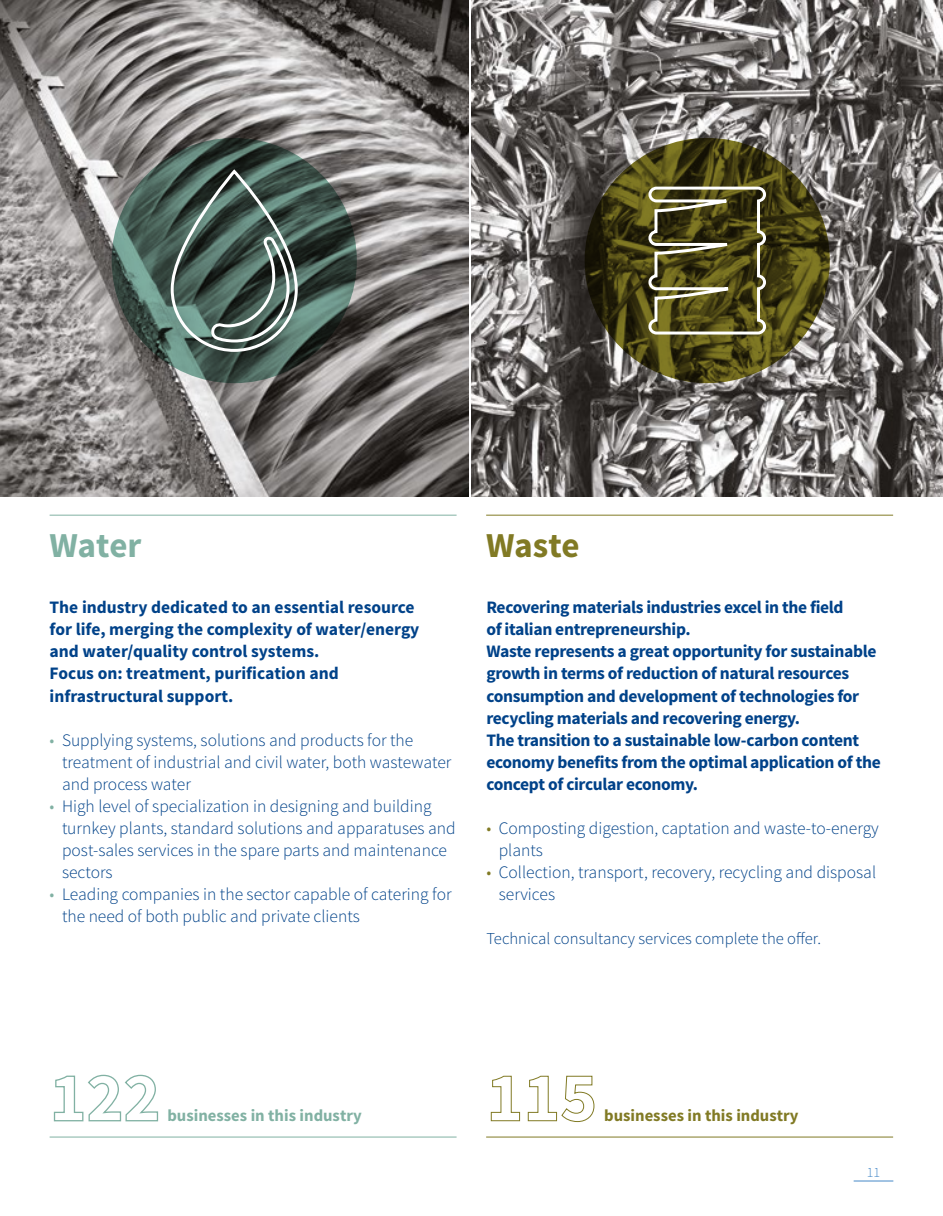
<style>
.page{position:relative;width:943px;height:1216px;background:#fff}
.page>*{position:absolute;margin:0;border:0;box-sizing:border-box;transform-origin:0 0}
.t1{font:700 35px "Source Sans Pro";letter-spacing:-.005em;color:#81b1a3}
.t2{font:700 35px "Source Sans Pro";letter-spacing:-.005em;color:#817a24}
.t3{font:300 17.5px/22.1px "Source Sans Pro";color:#004289}
.t4{font:700 17.5px/22.1px "Source Sans Pro";letter-spacing:-.02em;color:#004289}
.t5{font:700 17.5px/22.1px "Source Sans Pro";color:#004289}
.t6{font:300 16.62px "Source Sans Pro";color:#004289}
.t7{font:700 16.62px "Source Sans Pro";color:#81b1a3}
.t8{font:700 16.62px "Source Sans Pro";color:#817a24}
.t9{font:300 14px "Source Sans Pro";color:#4689c8}
.s1{color:#81b1a3}
.s2{color:#817a24}
</style>
<div class="page">
<hr style="left:853px;top:1180px;width:40px;height:1px;background:#4689c8">
<img style="left:0;top:0;width:469px;height:496px">
<svg style="left:112px;top:138px;width:245px;height:245px;background:#445b53"></svg>
<img style="left:471px;top:0;width:472px;height:496px">
<svg style="left:169px;top:168px;width:130px;height:185px;background:#556962"></svg>
<hr style="left:50px;top:515px;width:406px;height:1px;background:#81b1a3">
<hr style="left:50px;top:1136px;width:406px;height:1px;background:#81b1a3">
<hr style="left:486px;top:515px;width:407px;height:1px;background:#817a24">
<hr style="left:486px;top:1136px;width:407px;height:1px;background:#817a24">
<svg style="left:584px;top:138px;width:245px;height:245px;background:#484213"></svg>
<svg style="left:647px;top:185px;width:120px;height:151px;background:#676239"></svg>
<svg style="left:53px;top:1074px;width:106px;height:47px"></svg>
<svg style="left:490px;top:1075px;width:30px;height:46px"></svg>
<svg style="left:527px;top:1075px;width:68px;height:47px"></svg>
<h1 class="t1" style="left:50px;top:523px;width:93px">Water</h1>
<h1 class="t2" style="left:486px;top:523px;width:95px">Waste</h1>
<p class="t5" style="left:50px;top:597px;width:371px">The industry dedicated to an essential resource for life, merging the complexity of water/energy and water/quality control systems.<br>Focus on: treatment, purification and infrastructural support.</p>
<p class="t3" style="left:62px;top:729px;width:391px;text-indent:-12px"><span class="s1">•</span> Supplying systems, solutions and products for the treatment of industrial and civil water, both wastewater and process water</p>
<p class="t3" style="left:62px;top:795px;width:395px;text-indent:-12px"><span class="s1">•</span> High level of specialization in designing and building turnkey plants, standard solutions and apparatuses and post-sales services in the spare parts and maintenance sectors</p>
<p class="t3" style="left:62px;top:883px;width:391px;text-indent:-12px"><span class="s1">•</span> Leading companies in the sector capable of catering for the need of both public and private clients</p>
<p class="t4" style="left:486px;top:597px;width:396px">Recovering materials industries excel in the field<br>of italian entrepreneurship.<br>Waste represents a great opportunity for sustainable growth in terms of reduction of natural resources consumption and development of technologies for recycling materials and recovering energy.<br>The transition to a sustainable low-carbon content economy benefits from the optimal application of the concept of circular economy.</p>
<p class="t3" style="left:499px;top:817px;width:381px;text-indent:-12px"><span class="s2">•</span> Composting digestion, captation and waste-to-energy plants</p>
<p class="t3" style="left:499px;top:861px;width:379px;text-indent:-12px"><span class="s2">•</span> Collection, transport, recovery, recycling and disposal services</p>
<p class="t6" style="left:486px;top:928px;width:336px">Technical consultancy services complete the offer.</p>
<p class="t7" style="left:167px;top:1104px;width:196px">businesses in this industry</p>
<p class="t8" style="left:604px;top:1104px;width:196px">businesses in this industry</p>
<p class="t9" style="left:866px;top:1163px;width:15px">11</p>
</div>
